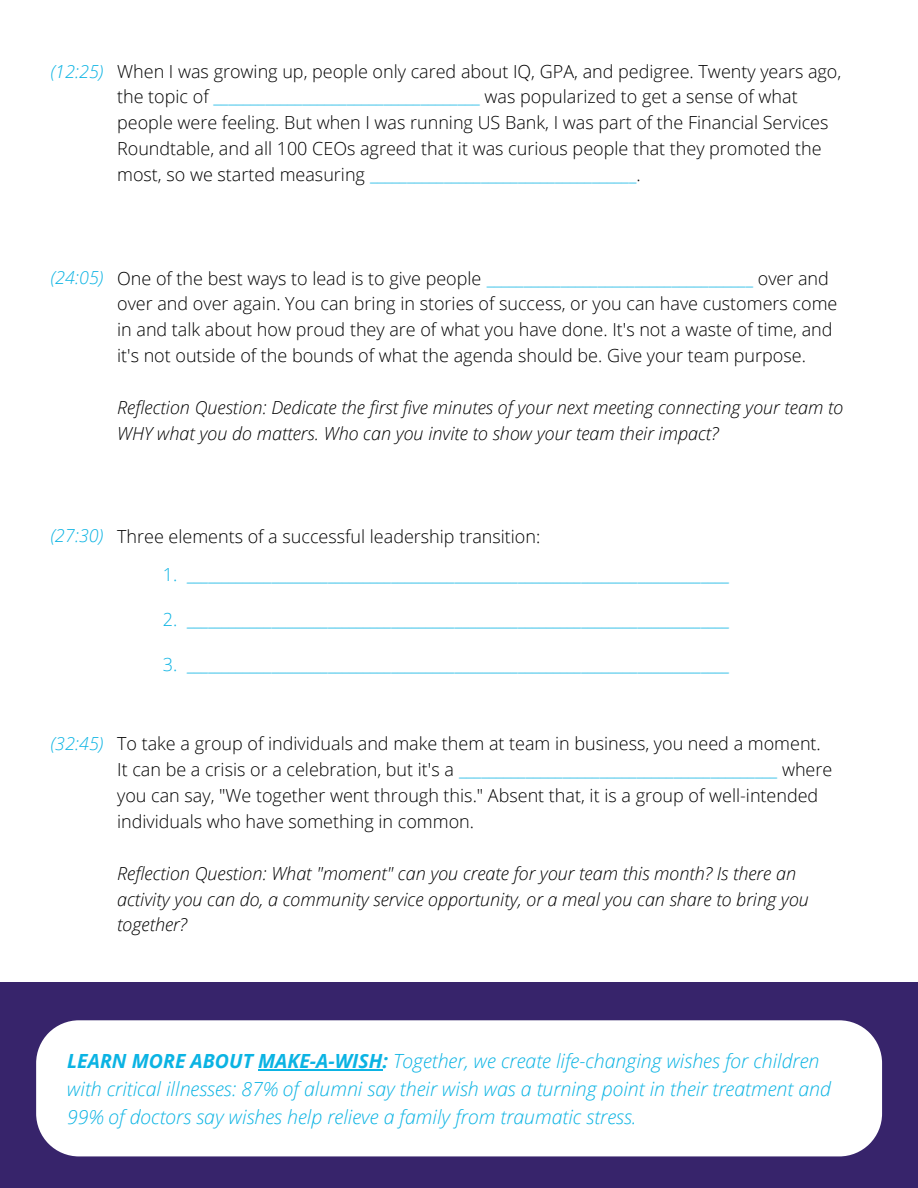
<style>
.page{position:relative;width:918px;height:1188px;background:#fff}
.page>*{position:absolute;margin:0;border:0;box-sizing:border-box;transform-origin:0 0}
.t1{font:italic 300 19.5px/28.2px "Open Sans";color:#0bb3e3}
.t2{font:300 18px/25.8px "Open Sans";color:#000}
.t3{font:italic 300 18px/25.8px "Open Sans";color:#000}
.t4{font:italic 300 18px "Open Sans";color:#0bb3e3}
.t5{font:300 18px "Open Sans";color:#0bb3e3}
.s1{color:#0bb3e3}
.s2{font-weight:700}
</style>
<div class="page">
<div style="left:0;top:982px;width:918px;height:206px;background:#37246b"></div>
<div style="left:36px;top:1020px;width:846px;height:136px;background:#fff"></div>
<hr style="left:258px;top:1069px;width:124px;height:1px;background:#0bb3e3">
<p class="t4" style="left:51px;top:58px;width:55px">(12:25)</p>
<p class="t2" style="left:117px;top:58px;width:726px">When I was growing up, people only cared about IQ, GPA, and pedigree. Twenty years ago, the topic of <span class="s1">____________________________________</span> was popularized to get a sense of what people were feeling. But when I was running US Bank, I was part of the Financial Services Roundtable, and all 100 CEOs agreed that it was curious people that they promoted the most, so we started measuring <span class="s1">____________________________________</span>.</p>
<p class="t4" style="left:51px;top:265px;width:55px">(24:05)</p>
<p class="t2" style="left:117px;top:265px;width:722px">One of the best ways to lead is to give people <span class="s1">____________________________________</span> over and over and over again. You can bring in stories of success, or you can have customers come in and talk about how proud they are of what you have done. It's not a waste of time, and it's not outside of the bounds of what the agenda should be. Give your team purpose.</p>
<p class="t3" style="left:117px;top:394px;width:728px">Reflection Question: Dedicate the first five minutes of your next meeting connecting your team to<br>WHY what you do matters. Who can you invite to show your team their impact?</p>
<p class="t4" style="left:50px;top:523px;width:55px">(27:30)</p>
<p class="t2" style="left:117px;top:523px;width:425px">Three elements of a successful leadership transition:</p>
<p class="t5" style="left:163px;top:561px;width:16px">1.</p>
<p class="t5" style="left:163px;top:606px;width:16px">2.</p>
<p class="t5" style="left:163px;top:651px;width:16px">3.</p>
<p class="t4" style="left:189px;top:561px;width:543px">_____________________________________________________________________________</p>
<p class="t4" style="left:189px;top:606px;width:543px">_____________________________________________________________________________</p>
<p class="t4" style="left:189px;top:651px;width:543px">_____________________________________________________________________________</p>
<p class="t4" style="left:51px;top:731px;width:55px">(32:45)</p>
<p class="t2" style="left:117px;top:730px;width:717px">To take a group of individuals and make them at team in business, you need a moment.<br>It can be a crisis or a celebration, but it's a <span class="s1">___________________________________________</span> where you can say, "We together went through this." Absent that, it is a group of well-intended individuals who have something in common.</p>
<p class="t3" style="left:117px;top:860px;width:693px">Reflection Question: What "moment" can you create for your team this month? Is there an activity you can do, a community service opportunity, or a meal you can share to bring you together?</p>
<p class="t1" style="left:67px;top:1046px;width:765px"><span class="s2">LEARN MORE ABOUT MAKE-A-WISH:</span> Together, we create life-changing wishes for children with critical illnesses: 87% of alumni say their wish was a turning point in their treatment and<br>99% of doctors say wishes help relieve a family from traumatic stress.</p>
</div>
